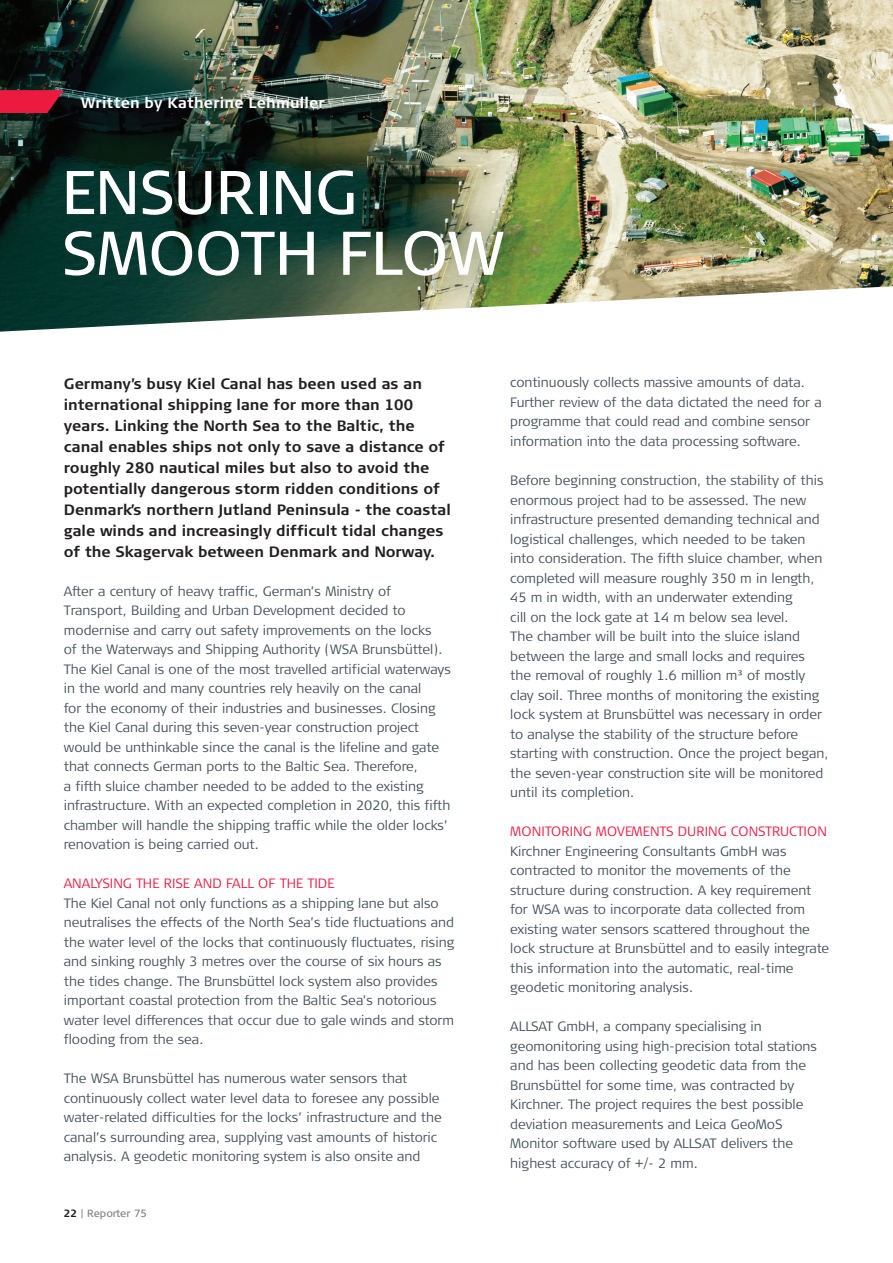
<style>
.page{position:relative;width:893px;height:1263px;background:#fff}
.page>*{position:absolute;margin:0;border:0;box-sizing:border-box;transform-origin:0 0}
.titelwiederholung_15{font:61.5px/60.8px "Signa Column";letter-spacing:-.01em;color:#fff}
.t1{font:700 15px/21px "Signa Column";color:#231f20}
.titelwiederholung_15-2{font:700 15px "Signa Column";letter-spacing:.01em;color:#fff}
.t2{font:300 13.5px/19.5px "Signa Column";color:#425159}
.t3{font:300 13.5px "Signa Column";color:#ed1a40}
.t4{font:10.5px "Signa Column";letter-spacing:-.005em;color:#808083}
.s1{font-weight:700;color:#231f20}
</style>
<div class="page">
<img style="left:0;top:0;width:893px;height:332px">
<svg style="left:0;top:90px;width:64px;height:23px"></svg>
<p class="titelwiederholung_15-2" style="left:81px;top:94px;width:246px">Written by Katherine Lehmuller</p>
<p class="titelwiederholung_15" style="left:62px;top:162px;width:444px">ENSURING<br>SMOOTH FLOW</p>
<p class="t1" style="left:64px;top:373px;width:389px">Germany’s busy Kiel Canal has been used as an international shipping lane for more than 100 years. Linking the North Sea to the Baltic, the canal enables ships not only to save a distance of roughly 280 nautical miles but also to avoid the potentially dangerous storm ridden conditions of Denmark’s northern Jutland Peninsula - the coastal gale winds and increasingly difficult tidal changes of the Skagervak between Denmark and Norway.</p>
<p class="t2" style="left:64px;top:581px;width:389px">After a century of heavy traffic, German’s Ministry of Transport, Building and Urban Development decided to modernise and carry out safety improvements on the locks<br>of the Waterways and Shipping Authority (WSA Brunsbüttel).<br>The Kiel Canal is one of the most travelled artificial waterways in the world and many countries rely heavily on the canal<br>for the economy of their industries and businesses. Closing the Kiel Canal during this seven-year construction project would be unthinkable since the canal is the lifeline and gate that connects German ports to the Baltic Sea. Therefore,<br>a fifth sluice chamber needed to be added to the existing infrastructure. With an expected completion in 2020, this fifth chamber will handle the shipping traffic while the older locks’ renovation is being carried out.</p>
<p class="t3" style="left:64px;top:876px;width:272px">ANALYSING THE RISE AND FALL OF THE TIDE</p>
<p class="t2" style="left:64px;top:893px;width:392px">The Kiel Canal not only functions as a shipping lane but also neutralises the effects of the North Sea’s tide fluctuations and the water level of the locks that continuously fluctuates, rising and sinking roughly 3 metres over the course of six hours as the tides change. The Brunsbüttel lock system also provides important coastal protection from the Baltic Sea’s notorious water level differences that occur due to gale winds and storm flooding from the sea.</p>
<p class="t2" style="left:64px;top:1069px;width:380px">The WSA Brunsbüttel has numerous water sensors that continuously collect water level data to foresee any possible water-related difficulties for the locks’ infrastructure and the canal’s surrounding area, supplying vast amounts of historic analysis. A geodetic monitoring system is also onsite and</p>
<p class="t4" style="left:64px;top:1207px;width:85px"><span class="s1">22</span> | Reporter 75</p>
<p class="t2" style="left:510px;top:373px;width:313px">continuously collects massive amounts of data.<br>Further review of the data dictated the need for a programme that could read and combine sensor information into the data processing software.</p>
<p class="t2" style="left:510px;top:471px;width:320px">Before beginning construction, the stability of this enormous project had to be assessed. The new infrastructure presented demanding technical and logistical challenges, which needed to be taken into consideration. The fifth sluice chamber, when completed will measure roughly 350 m in length, 45 m in width, with an underwater extending<br>cill on the lock gate at 14 m below sea level.<br>The chamber will be built into the sluice island between the large and small locks and requires the removal of roughly 1.6 million m³ of mostly clay soil. Three months of monitoring the existing lock system at Brunsbüttel was necessary in order to analyse the stability of the structure before starting with construction. Once the project began, the seven-year construction site will be monitored until its completion.</p>
<p class="t3" style="left:510px;top:824px;width:318px">MONITORING MOVEMENTS DURING CONSTRUCTION</p>
<p class="t2" style="left:510px;top:841px;width:320px">Kirchner Engineering Consultants GmbH was contracted to monitor the movements of the structure during construction. A key requirement for WSA was to incorporate data collected from existing water sensors scattered throughout the lock structure at Brunsbüttel and to easily integrate this information into the automatic, real-time geodetic monitoring analysis.</p>
<p class="t2" style="left:510px;top:1017px;width:308px">ALLSAT GmbH, a company specialising in geomonitoring using high-precision total stations and has been collecting geodetic data from the Brunsbüttel for some time, was contracted by Kirchner. The project requires the best possible deviation measurements and Leica GeoMoS Monitor software used by ALLSAT delivers the highest accuracy of +/- 2 mm.</p>
</div>
